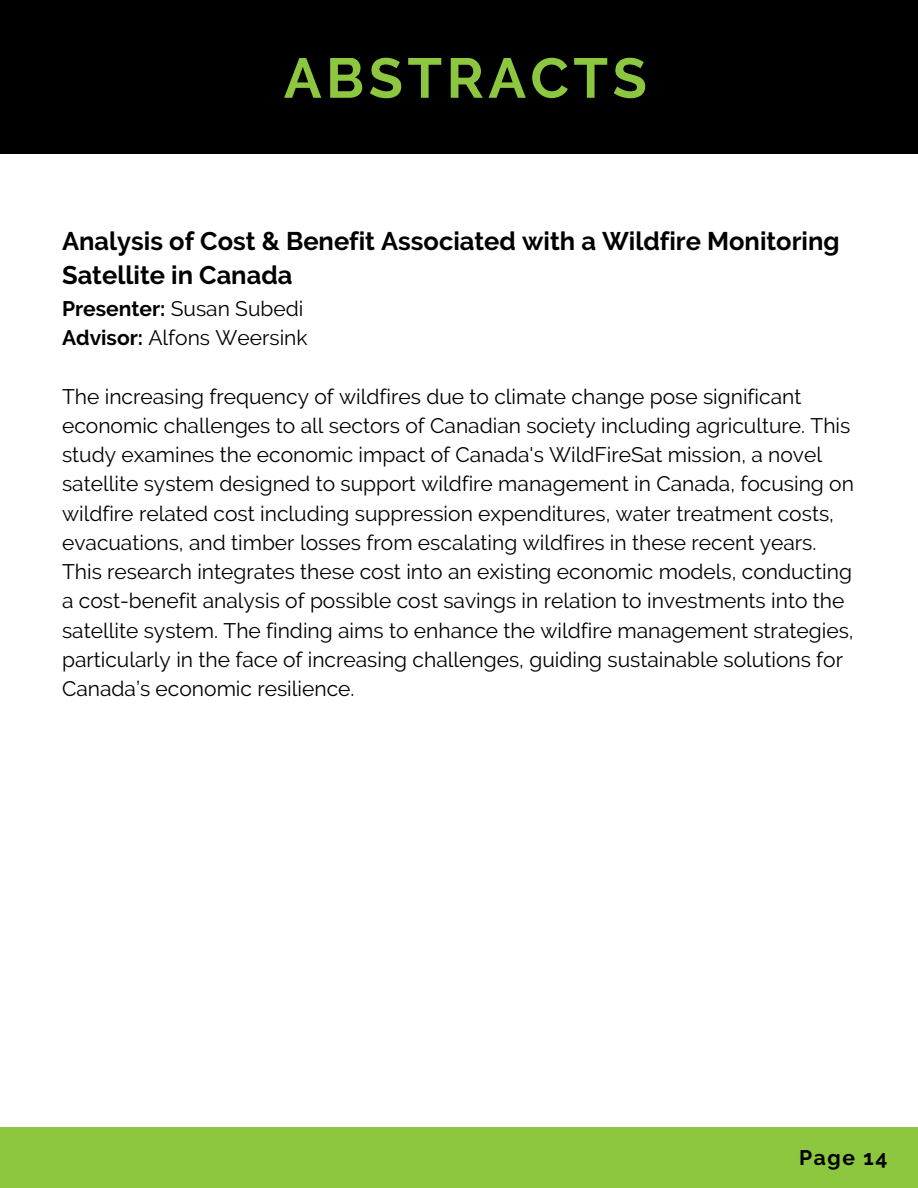
<style>
.page{position:relative;width:918px;height:1188px;background:#fff}
.page>*{position:absolute;margin:0;border:0;box-sizing:border-box;transform-origin:0 0}
.t1{font:700 55.95px "Raleway";letter-spacing:.08em;color:#8dc63f}
.t2{font:700 25.5px/34.8px "Raleway";color:#000}
.t3{font:21px/29.2px "Raleway";color:#000}
.t4{font:700 21px "Raleway";letter-spacing:.08em;color:#000}
.s1{font-weight:700}
</style>
<div class="page">
<div style="left:0;top:0;width:918px;height:154px;background:#000"></div>
<div style="left:0;top:1127px;width:918px;height:61px;background:#8dc63f"></div>
<p class="t1" style="left:284px;top:45px;width:364px">ABSTRACTS</p>
<h2 class="t2" style="left:62px;top:223px;width:779px">Analysis of Cost &amp; Benefit Associated with a Wildfire Monitoring<br>Satellite in Canada</h2>
<h2 class="t3" style="left:62px;top:294px;width:247px"><span class="s1">Presenter:</span> Susan Subedi<br><span class="s1">Advisor:</span> Alfons Weersink</h2>
<p class="t3" style="left:62px;top:382px;width:793px">The increasing frequency of wildfires due to climate change pose significant economic challenges to all sectors of Canadian society including agriculture. This study examines the economic impact of Canada's WildFireSat mission, a novel satellite system designed to support wildfire management in Canada, focusing on wildfire related cost including suppression expenditures, water treatment costs, evacuations, and timber losses from escalating wildfires in these recent years.<br>This research integrates these cost into an existing economic models, conducting a cost-benefit analysis of possible cost savings in relation to investments into the satellite system. The finding aims to enhance the wildfire management strategies, particularly in the face of increasing challenges, guiding sustainable solutions for Canada’s economic resilience.</p>
<h1 class="t4" style="left:799px;top:1146px;width:90px">Page 14</h1>
</div>
